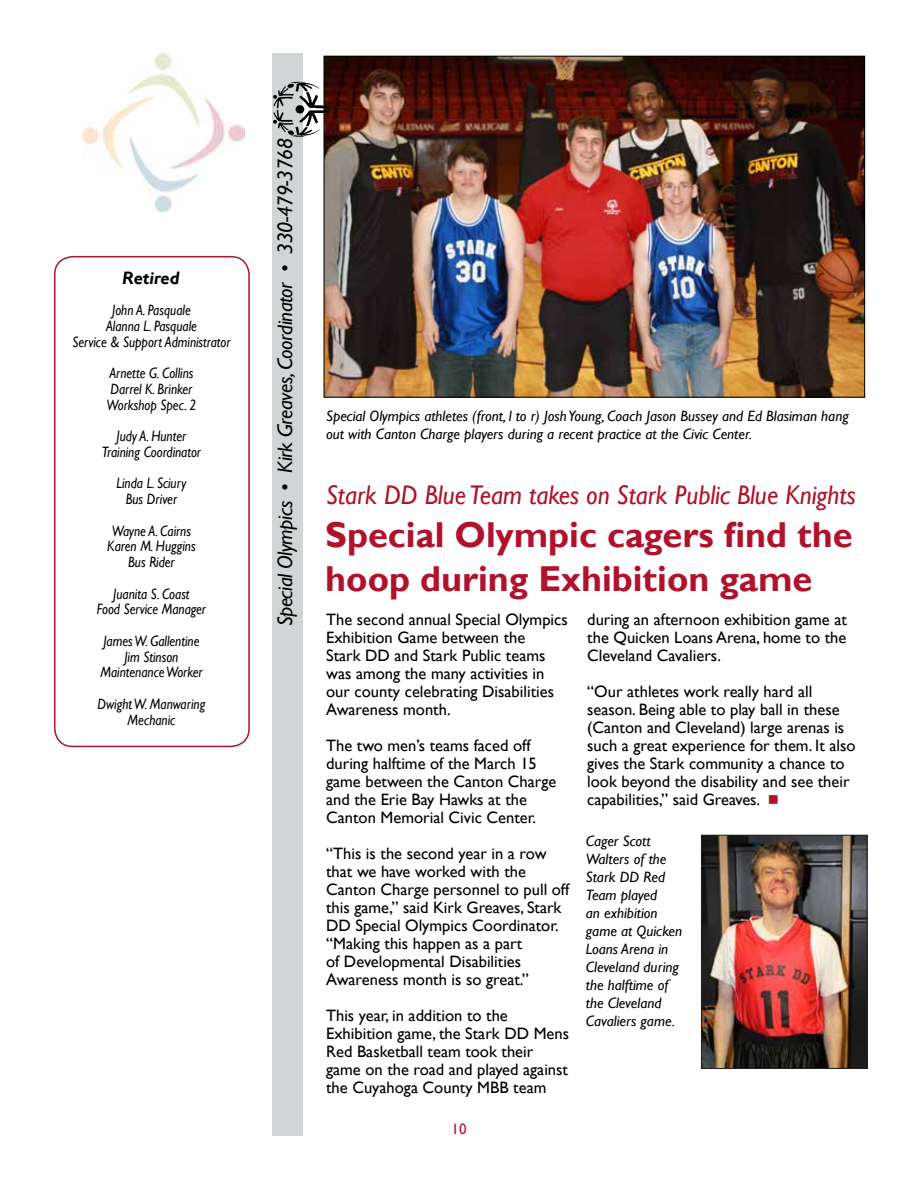
<style>
.page{position:relative;width:918px;height:1188px;background:#fff}
.page>*{position:absolute;margin:0;border:0;box-sizing:border-box;transform-origin:0 0}
.t1{font:700 36px/43.2px "Gill Sans";color:#b0122c}
.t2{font:italic 27px "Gill Sans";color:#b0122c;scale:.95 1}
.t3{font:italic 21px "Gill Sans";letter-spacing:-.02em;color:#000}
.t4{font:italic 700 18px "Gill Sans";color:#000}
.t5{font:16.5px/18px "Gill Sans";color:#000}
.t6{font:italic 15px/15.8px "Gill Sans";color:#000;text-align:center;scale:.87 1}
.t7{font:italic 15px/18px "Gill Sans";color:#000}
.t8{font:15px "Gill Sans";color:#b0122c}
.s1{color:#b0122c}
</style>
<div class="page">
<img style="left:82px;top:54px;width:162px;height:158px">
<img style="left:326px;top:58px;width:537px;height:337px">
<div style="left:273px;top:54px;width:30px;height:1082px;background:#d1d5d6"></div>
<img style="left:272px;top:79px;width:59px;height:60px">
<img style="left:703px;top:837px;width:162px;height:230px">
<div style="left:701px;top:835px;width:166px;height:234px;border:1px solid #232021"></div>
<div style="left:54px;top:256px;width:196px;height:491px;border:2px solid #b0122c;border-radius:18px"></div>
<p class="t4" style="left:122px;top:267px;width:59px">Retired</p>
<p class="t6" style="left:72px;top:302px;width:183px">John A. Pasquale<br>Alanna L. Pasquale<br>Service &amp; Support Administrator</p>
<p class="t6" style="left:107px;top:365px;width:105px;text-align:left">Arnette G. Collins<br>Darrel K. Brinker<br>Workshop Spec. 2</p>
<p class="t6" style="left:102px;top:428px;width:116px">Judy A. Hunter<br>Training Coordinator</p>
<p class="t6" style="left:117px;top:476px;width:82px">Linda L. Sciury<br>Bus Driver</p>
<p class="t6" style="left:107px;top:523px;width:103px">Wayne A. Cairns<br>Karen M. Huggins<br>Bus Rider</p>
<p class="t6" style="left:97px;top:586px;width:127px">Juanita S. Coast<br>Food Service Manager</p>
<p class="t6" style="left:100px;top:633px;width:119px">James W. Gallentine<br>Jim Stinson<br>Maintenance Worker</p>
<p class="t6" style="left:98px;top:696px;width:125px">Dwight W. Manwaring<br>Mechanic</p>
<p class="t3" style="left:273px;top:626px;width:489px;rotate:-90deg">Special Olympics • Kirk Greaves, Coordinator • 330-479-3768</p>
<p class="t7" style="left:326px;top:407px;width:524px">Special Olympics athletes (front, l to r) Josh Young, Coach Jason Bussey and Ed Blasiman hang out with Canton Charge players during a recent practice at the Civic Center.</p>
<h2 class="t2" style="left:326px;top:479px;width:559px">Stark DD Blue Team takes on Stark Public Blue Knights</h2>
<h1 class="t1" style="left:325px;top:515px;width:529px">Special Olympic cagers find the hoop during Exhibition game</h1>
<p class="t5" style="left:326px;top:611px;width:243px">The second annual Special Olympics<br>Exhibition Game between the<br>Stark DD and Stark Public teams was among the many activities in our county celebrating Disabilities<br>Awareness month.</p>
<p class="t5" style="left:326px;top:737px;width:232px">The two men’s teams faced off during halftime of the March 15 game between the Canton Charge and the Erie Bay Hawks at the<br>Canton Memorial Civic Center.</p>
<p class="t5" style="left:326px;top:845px;width:245px">“This is the second year in a row that we have worked with the<br>Canton Charge personnel to pull off this game,” said Kirk Greaves, Stark<br>DD Special Olympics Coordinator. “Making this happen as a part<br>of Developmental Disabilities<br>Awareness month is so great.”</p>
<p class="t5" style="left:326px;top:1007px;width:244px">This year, in addition to the<br>Exhibition game, the Stark DD Mens<br>Red Basketball team took their game on the road and played against the Cuyahoga County MBB team</p>
<p class="t8" style="left:452px;top:1120px;width:16px">10</p>
<p class="t5" style="left:587px;top:611px;width:261px;text-align:justify">during an afternoon exhibition game at the Quicken Loans Arena, home to the Cleveland Cavaliers.</p>
<p class="t5" style="left:587px;top:683px;width:270px">“Our athletes work really hard all season. Being able to play ball in these (Canton and Cleveland) large arenas is such a great experience for them. It also gives the Stark community a chance to look beyond the disability and see their capabilities,” said Greaves. <span class="s1">■</span></p>
<p class="t7" style="left:586px;top:832px;width:98px">Cager Scott<br>Walters of the<br>Stark DD Red<br>Team played<br>an exhibition game at Quicken<br>Loans Arena in<br>Cleveland during the halftime of the Cleveland<br>Cavaliers game.</p>
</div>
